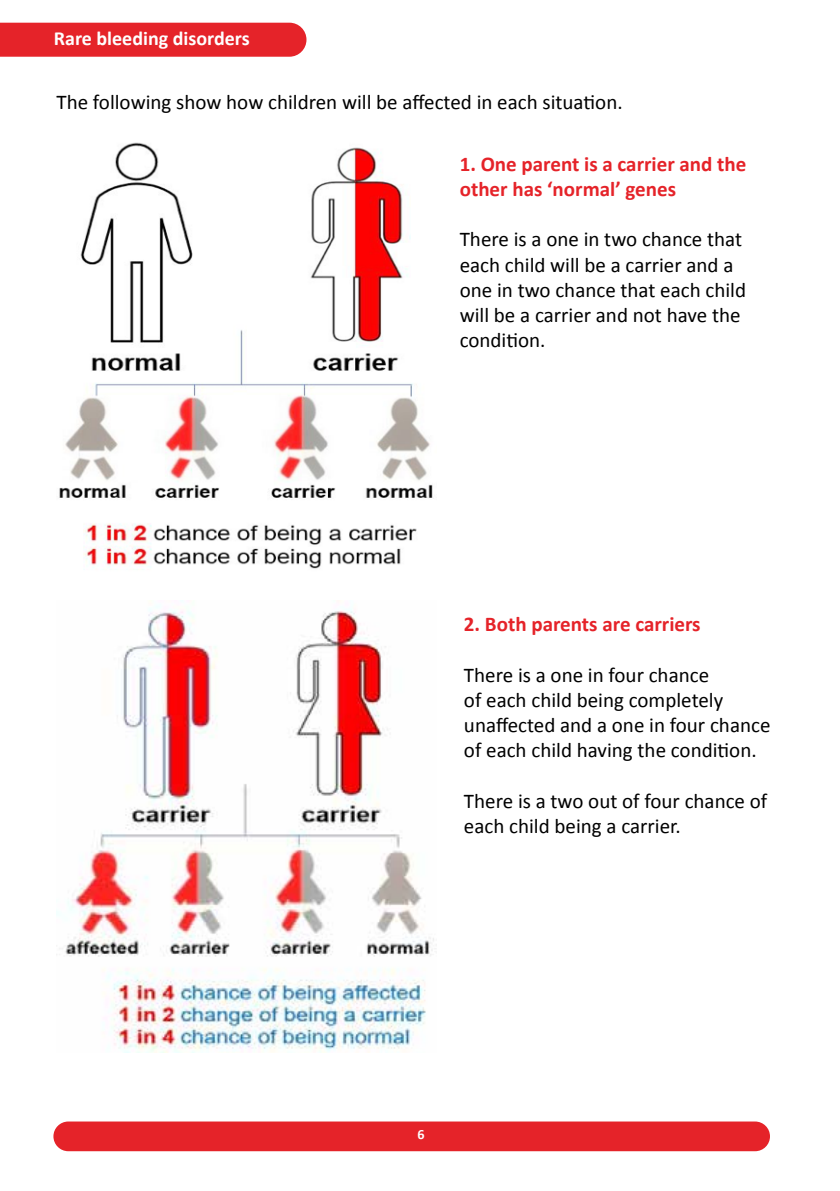
<style>
.page{position:relative;width:840px;height:1191px;background:#fff}
.page>*{position:absolute;margin:0;border:0;box-sizing:border-box;transform-origin:0 0}
.t1{font:21px/25.2px "Calibri";color:#000}
.t2{font:700 21px/25.2px "Calibri";color:#e52329}
.t3{font:700 20px "Calibri";color:#fff}
.t4{font:700 14px "Calibri";color:#fff}
</style>
<div class="page">
<div style="left:0;top:23px;width:306px;height:34px;background:#e52329"></div>
<div style="left:53px;top:1121px;width:716px;height:30px;background:#e52329;border-radius:15px"></div>
<img style="left:59px;top:142px;width:375px;height:428px">
<img style="left:56px;top:600px;width:380px;height:452px">
<p class="t3" style="left:54px;top:24px;width:197px">Rare bleeding disorders</p>
<p class="t1" style="left:56px;top:88px;width:567px">The following show how children will be affected in each situation.</p>
<p class="t2" style="left:459px;top:150px;width:288px">1. One parent is a carrier and the other has ‘normal’ genes</p>
<p class="t1" style="left:459px;top:226px;width:288px">There is a one in two chance that each child will be a carrier and a one in two chance that each child will be a carrier and not have the condition.</p>
<p class="t2" style="left:463px;top:611px;width:238px">2. Both parents are carriers</p>
<p class="t1" style="left:463px;top:661px;width:308px">There is a one in four chance<br>of each child being completely unaffected and a one in four chance of each child having the condition.</p>
<p class="t1" style="left:463px;top:787px;width:305px">There is a two out of four chance of each child being a carrier.</p>
<p class="t4" style="left:417px;top:1124px;width:9px">6</p>
</div>
